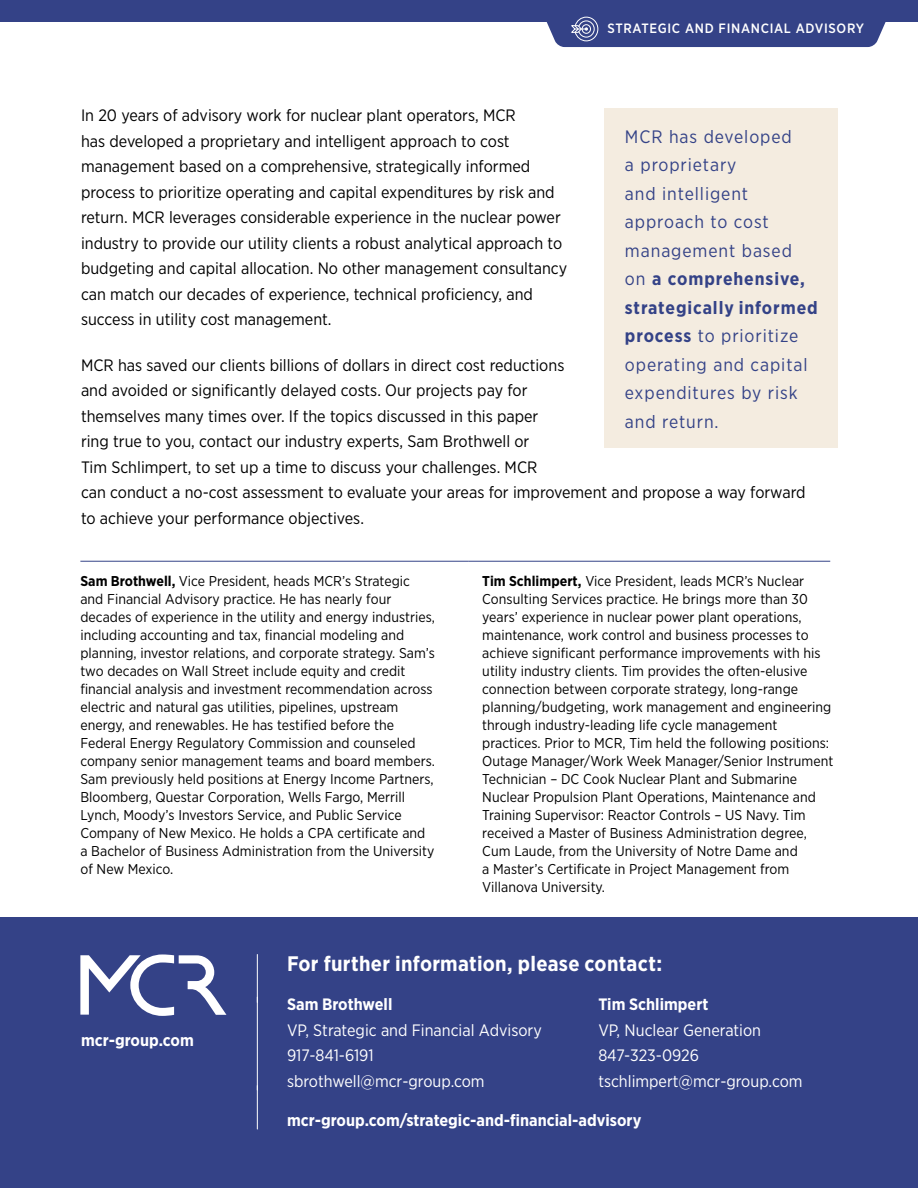
<style>
.page{position:relative;width:918px;height:1188px;background:#fff}
.page>*{position:absolute;margin:0;border:0;box-sizing:border-box;transform-origin:0 0}
.Heading_3{font:700 21px "Gotham Narrow";letter-spacing:.01em;color:#fff}
.t1{font:18px/28.5px "Gotham Narrow";letter-spacing:.05em;color:#344287}
.Body_Text{font:16.5px/25.5px "Gotham Narrow";color:#000}
.Body_Text-2{font:16.5px/25.5px "Gotham Narrow";color:#fff}
.Body_Text-3{font:700 16.5px "Gotham Narrow";color:#fff}
.Body_Text-4{font:14.25px/18px "Gotham Narrow";color:#000}
.t2{font:500 13.5px "Gotham Narrow";letter-spacing:.05em;color:#fff}
.s1{font-weight:700}
</style>
<div class="page">
<div style="left:0;top:918px;width:918px;height:270px;background:#344287"></div>
<svg style="left:80px;top:954px;width:146px;height:62px"></svg>
<hr style="left:257px;top:954px;width:1px;height:48px;background:#fff">
<hr style="left:257px;top:997px;width:1px;height:93px;background:#fff">
<hr style="left:257px;top:1086px;width:1px;height:43px;background:#fff">
<div style="left:605px;top:108px;width:233px;height:340px;background:#f4ece0"></div>
<hr style="left:80px;top:561px;width:389px;height:1px;background:#344287">
<hr style="left:469px;top:561px;width:361px;height:1px;background:#344287">
<div style="left:0;top:0;width:918px;height:22px;background:#344287"></div>
<div style="left:546px;top:16px;width:340px;height:31px;background:#344287"></div>
<p class="t2" style="left:608px;top:20px;width:258px">STRATEGIC AND FINANCIAL ADVISORY</p>
<p class="Body_Text" style="left:81px;top:102px;width:488px">In 20 years of advisory work for nuclear plant operators, MCR<br>has developed a proprietary and intelligent approach to cost management based on a comprehensive, strategically informed process to prioritize operating and capital expenditures by risk and return. MCR leverages considerable experience in the nuclear power industry to provide our utility clients a robust analytical approach to budgeting and capital allocation. No other management consultancy can match our decades of experience, technical proficiency, and success in utility cost management.</p>
<p class="Body_Text" style="left:81px;top:352px;width:726px">MCR has saved our clients billions of dollars in direct cost reductions<br>and avoided or significantly delayed costs. Our projects pay for<br>themselves many times over. If the topics discussed in this paper<br>ring true to you, contact our industry experts, Sam Brothwell or<br>Tim Schlimpert, to set up a time to discuss your challenges. MCR<br>can conduct a no-cost assessment to evaluate your areas for improvement and propose a way forward to achieve your performance objectives.</p>
<p class="t1" style="left:625px;top:122px;width:194px">MCR has developed<br>a proprietary<br>and intelligent approach to cost management based<br>on <span class="s1">a comprehensive, strategically informed process</span> to prioritize operating and capital expenditures by risk and return.</p>
<p class="Body_Text-4" style="left:80px;top:572px;width:356px"><span class="s1">Sam Brothwell,</span> Vice President, heads MCR’s Strategic and Financial Advisory practice. He has nearly four decades of experience in the utility and energy industries, including accounting and tax, financial modeling and planning, investor relations, and corporate strategy. Sam’s two decades on Wall Street include equity and credit financial analysis and investment recommendation across electric and natural gas utilities, pipelines, upstream energy, and renewables. He has testified before the Federal Energy Regulatory Commission and counseled company senior management teams and board members.<br>Sam previously held positions at Energy Income Partners, Bloomberg, Questar Corporation, Wells Fargo, Merrill Lynch, Moody’s Investors Service, and Public Service Company of New Mexico. He holds a CPA certificate and a Bachelor of Business Administration from the University of New Mexico.</p>
<p class="Body_Text-4" style="left:482px;top:572px;width:353px"><span class="s1">Tim Schlimpert,</span> Vice President, leads MCR’s Nuclear Consulting Services practice. He brings more than 30 years’ experience in nuclear power plant operations, maintenance, work control and business processes to achieve significant performance improvements with his utility industry clients. Tim provides the often-elusive connection between corporate strategy, long-range planning/budgeting, work management and engineering through industry-leading life cycle management practices. Prior to MCR, Tim held the following positions:<br>Outage Manager/Work Week Manager/Senior Instrument Technician – DC Cook Nuclear Plant and Submarine Nuclear Propulsion Plant Operations, Maintenance and Training Supervisor: Reactor Controls – US Navy. Tim received a Master of Business Administration degree, Cum Laude, from the University of Notre Dame and<br>a Master’s Certificate in Project Management from Villanova University.</p>
<p class="Body_Text-3" style="left:81px;top:1030px;width:114px">mcr-group.com</p>
<p class="Heading_3" style="left:287px;top:950px;width:377px">For further information, please contact:</p>
<p class="Body_Text-2" style="left:287px;top:991px;width:256px"><span class="s1">Sam Brothwell<br></span>VP, Strategic and Financial Advisory<br>917-841-6191 sbrothwell@mcr-group.com</p>
<p class="Body_Text-3" style="left:598px;top:994px;width:112px">Tim Schlimpert</p>
<p class="Body_Text-2" style="left:598px;top:1017px;width:206px">VP, Nuclear Generation<br>847-323-0926 tschlimpert@mcr-group.com</p>
<p class="Body_Text-3" style="left:287px;top:1109px;width:356px">mcr-group.com/strategic-and-financial-advisory</p>
</div>
